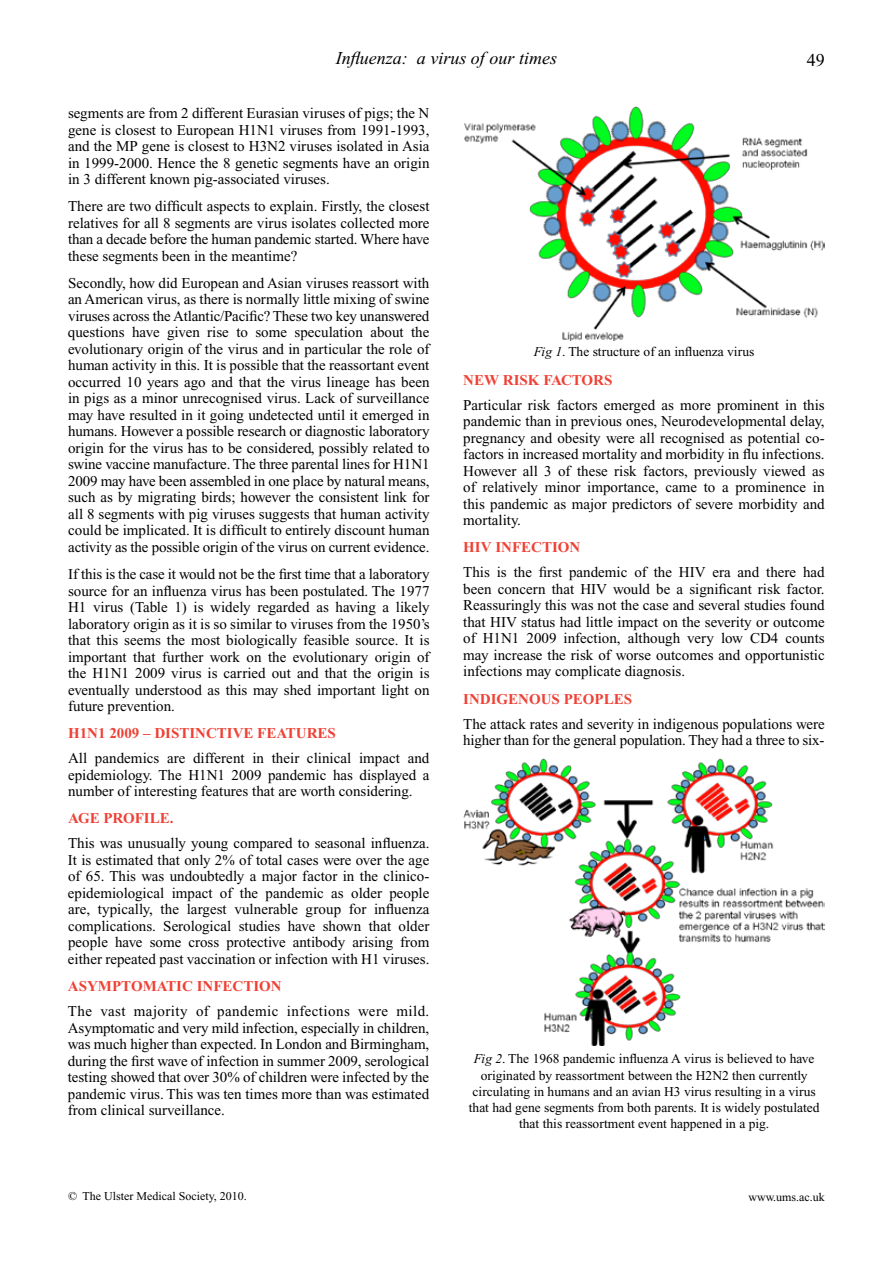
<style>
.page{position:relative;width:893px;height:1263px;background:#fff}
.page>*{position:absolute;margin:0;border:0;box-sizing:border-box;transform-origin:0 0}
.t1{font:italic 18px "Times New Roman";color:#000}
.t2{font:18px "Times New Roman";color:#000}
.t3{font:15px/16.5px "Times New Roman";color:#000;text-align:justify}
.t4{font:700 15px "Times New Roman";color:#ef4135}
.t5{font:13.5px/16.2px "Times New Roman";color:#000;text-align:center}
.t6{font:12px "Times New Roman";color:#000}
.s1{font-style:italic}
</style>
<div class="page">
<img style="left:464px;top:106px;width:361px;height:234px">
<img style="left:463px;top:759px;width:362px;height:286px">
<p class="t1" style="left:336px;top:49px;width:222px">Influenza: a virus of our times</p>
<p class="t2" style="left:807px;top:50px;width:19px">49</p>
<p class="t3" style="left:68px;top:105px;width:363px">segments are from 2 different Eurasian viruses of pigs; the N gene is closest to European H1N1 viruses from 1991-1993, and the MP gene is closest to H3N2 viruses isolated in Asia in 1999-2000. Hence the 8 genetic segments have an origin in 3 different known pig-associated viruses.</p>
<p class="t3" style="left:68px;top:198px;width:363px">There are two difficult aspects to explain. Firstly, the closest relatives for all 8 segments are virus isolates collected more than a decade before the human pandemic started. Where have these segments been in the meantime?</p>
<p class="t3" style="left:68px;top:275px;width:363px">Secondly, how did European and Asian viruses reassort with an American virus, as there is normally little mixing of swine viruses across the Atlantic/Pacific? These two key unanswered questions have given rise to some speculation about the evolutionary origin of the virus and in particular the role of human activity in this. It is possible that the reassortant event occurred 10 years ago and that the virus lineage has been in pigs as a minor unrecognised virus. Lack of surveillance may have resulted in it going undetected until it emerged in humans. However a possible research or diagnostic laboratory origin for the virus has to be considered, possibly related to swine vaccine manufacture. The three parental lines for H1N1<br>2009 may have been assembled in one place by natural means, such as by migrating birds; however the consistent link for all 8 segments with pig viruses suggests that human activity could be implicated. It is difficult to entirely discount human activity as the possible origin of the virus on current evidence.</p>
<p class="t3" style="left:68px;top:566px;width:363px">If this is the case it would not be the first time that a laboratory source for an influenza virus has been postulated. The 1977<br>H1 virus (Table 1) is widely regarded as having a likely laboratory origin as it is so similar to viruses from the 1950’s that this seems the most biologically feasible source. It is important that further work on the evolutionary origin of the H1N1 2009 virus is carried out and that the origin is eventually understood as this may shed important light on future prevention.</p>
<p class="t4" style="left:68px;top:725px;width:269px">H1N1 2009 – DISTINCTIVE FEATURES</p>
<p class="t3" style="left:68px;top:750px;width:363px">All pandemics are different in their clinical impact and epidemiology. The H1N1 2009 pandemic has displayed a number of interesting features that are worth considering.</p>
<p class="t4" style="left:68px;top:810px;width:107px">AGE PROFILE.</p>
<p class="t3" style="left:68px;top:835px;width:363px">This was unusually young compared to seasonal influenza.<br>It is estimated that only 2% of total cases were over the age of 65. This was undoubtedly a major factor in the clinico&shy;epidemiological impact of the pandemic as older people are, typically, the largest vulnerable group for influenza complications. Serological studies have shown that older people have some cross protective antibody arising from either repeated past vaccination or infection with H1 viruses.</p>
<p class="t4" style="left:68px;top:978px;width:215px">ASYMPTOMATIC INFECTION</p>
<p class="t3" style="left:68px;top:1003px;width:363px">The vast majority of pandemic infections were mild.<br>Asymptomatic and very mild infection, especially in children, was much higher than expected. In London and Birmingham, during the first wave of infection in summer 2009, serological testing showed that over 30% of children were infected by the pandemic virus. This was ten times more than was estimated from clinical surveillance.</p>
<p class="t6" style="left:68px;top:1190px;width:180px">© The Ulster Medical Society, 2010.</p>
<p class="t5" style="left:534px;top:344px;width:222px"><span class="s1">Fig 1</span>. The structure of an influenza virus</p>
<p class="t4" style="left:463px;top:371px;width:151px">NEW RISK FACTORS</p>
<p class="t3" style="left:463px;top:396px;width:363px">Particular risk factors emerged as more prominent in this pandemic than in previous ones, Neurodevelopmental delay, pregnancy and obesity were all recognised as potential co&shy;factors in increased mortality and morbidity in flu infections.<br>However all 3 of these risk factors, previously viewed as of relatively minor importance, came to a prominence in this pandemic as major predictors of severe morbidity and mortality.</p>
<p class="t4" style="left:463px;top:539px;width:119px">HIV INFECTION</p>
<p class="t3" style="left:463px;top:564px;width:363px">This is the first pandemic of the HIV era and there had been concern that HIV would be a significant risk factor.<br>Reassuringly this was not the case and several studies found that HIV status had little impact on the severity or outcome of H1N1 2009 infection, although very low CD4 counts may increase the risk of worse outcomes and opportunistic infections may complicate diagnosis.</p>
<p class="t4" style="left:463px;top:690px;width:170px">INDIGENOUS PEOPLES</p>
<p class="t3" style="left:463px;top:715px;width:363px">The attack rates and severity in indigenous populations were higher than for the general population. They had a three to six-</p>
<p class="t5" style="left:469px;top:1051px;width:352px"><span class="s1">Fig 2</span>. The 1968 pandemic influenza A virus is believed to have originated by reassortment between the H2N2 then currently circulating in humans and an avian H3 virus resulting in a virus that had gene segments from both parents. It is widely postulated that this reassortment event happened in a pig.</p>
<p class="t6" style="left:748px;top:1190px;width:78px">www.ums.ac.uk</p>
</div>
